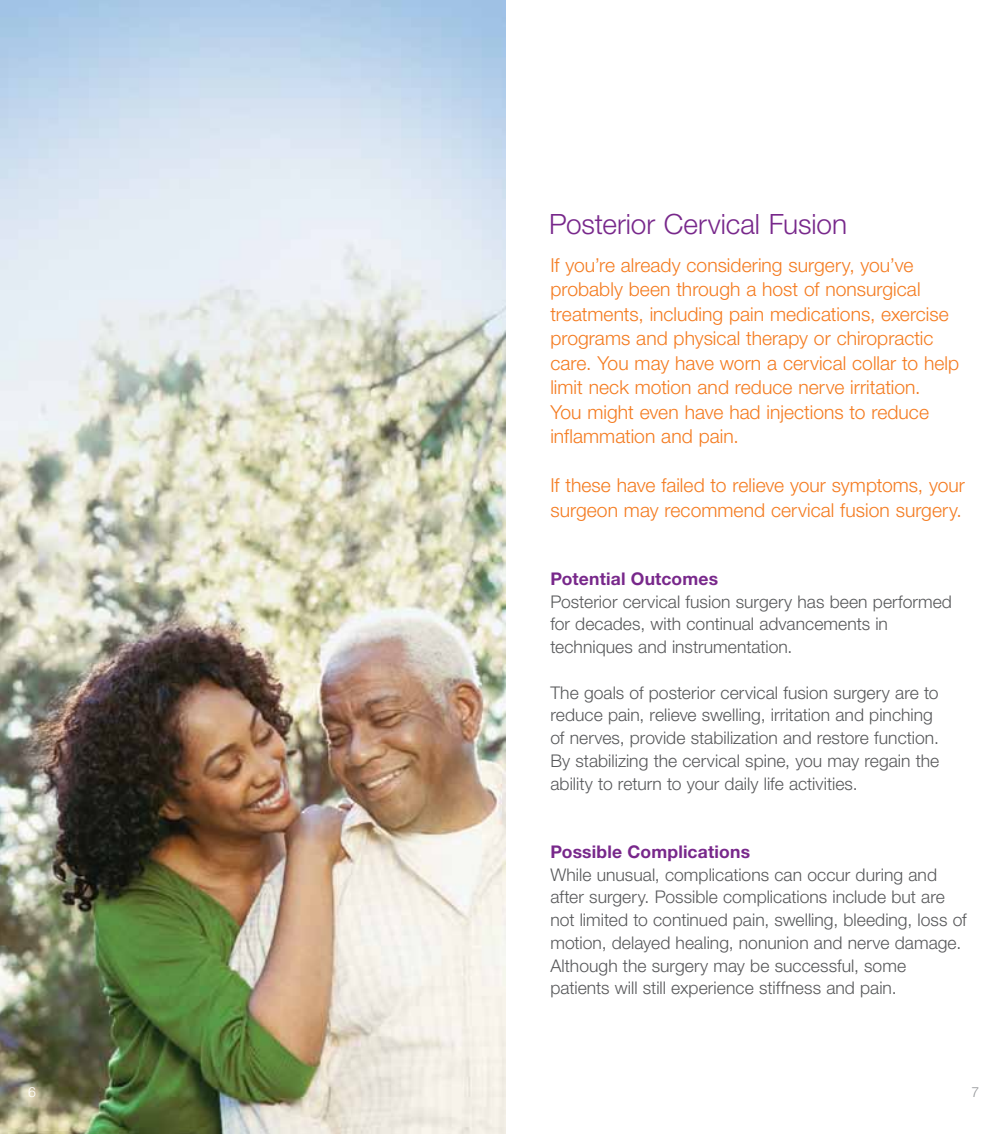
<style>
.page{position:relative;width:1008px;height:1134px;background:#fff}
.page>*{position:absolute;margin:0;border:0;box-sizing:border-box;transform-origin:0 0}
.t1{font:300 28px "Helvetica Neue LT Std";letter-spacing:-.005em;color:#78288b}
.t2{font:300 19.25px/24.5px "Helvetica Neue LT Std";color:#f47b20}
.t3{font:300 17.5px/22.8px "Helvetica Neue LT Std";color:#58595b}
.t4{font:700 17.5px "Helvetica Neue LT Std";letter-spacing:.01em;color:#78288b}
.t5{font:300 14px "Helvetica Neue LT Std";color:#fff}
.t6{font:300 14px "Helvetica Neue LT Std";color:#939598}
</style>
<div class="page">
<img style="left:0;top:0;width:505px;height:1134px">
<h1 class="t1" style="left:549px;top:207px;width:299px">Posterior Cervical Fusion</h1>
<p class="t2" style="left:550px;top:252px;width:410px">If you’re already considering surgery, you’ve probably been through a host of nonsurgical treatments, including pain medications, exercise programs and physical therapy or chiropractic care. You may have worn a cervical collar to help limit neck motion and reduce nerve irritation.<br>You might even have had injections to reduce inflammation and pain.</p>
<p class="t2" style="left:550px;top:473px;width:416px">If these have failed to relieve your symptoms, your surgeon may recommend cervical fusion surgery.</p>
<p class="t4" style="left:550px;top:568px;width:169px">Potential Outcomes</p>
<p class="t3" style="left:550px;top:590px;width:403px">Posterior cervical fusion surgery has been performed for decades, with continual advancements in techniques and instrumentation.</p>
<p class="t3" style="left:550px;top:681px;width:390px">The goals of posterior cervical fusion surgery are to reduce pain, relieve swelling, irritation and pinching of nerves, provide stabilization and restore function.<br>By stabilizing the cervical spine, you may regain the ability to return to your daily life activities.</p>
<p class="t4" style="left:550px;top:841px;width:201px">Possible Complications</p>
<p class="t3" style="left:550px;top:863px;width:418px">While unusual, complications can occur during and after surgery. Possible complications include but are not limited to continued pain, swelling, bleeding, loss of motion, delayed healing, nonunion and nerve damage.<br>Although the surgery may be successful, some patients will still experience stiffness and pain.</p>
<p class="t5" style="left:28px;top:1083px;width:9px">6</p>
<p class="t6" style="left:972px;top:1083px;width:9px">7</p>
</div>
